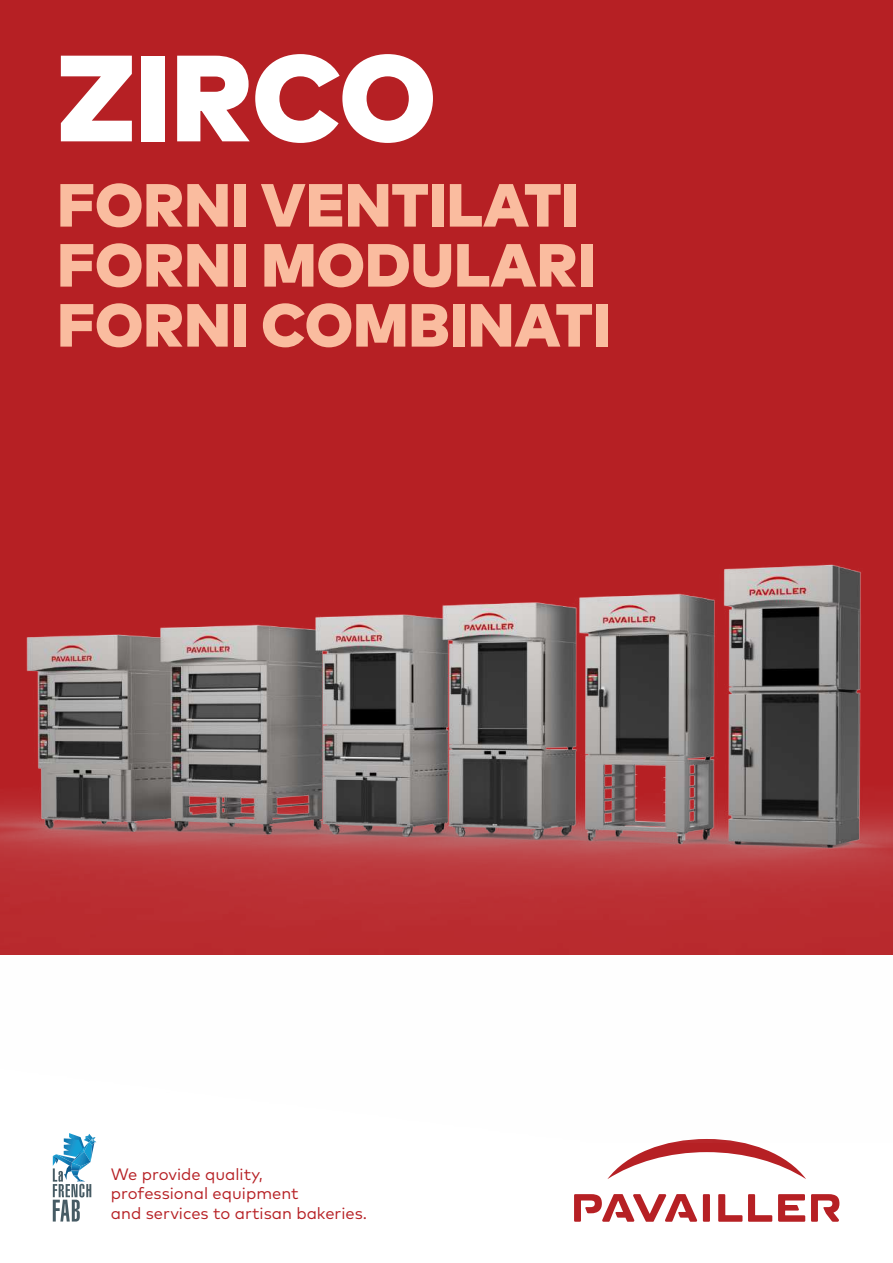
<style>
.page{position:relative;width:893px;height:1263px;background:#fff}
.page>*{position:absolute;margin:0;border:0;box-sizing:border-box;transform-origin:0 0}
.t1{font:900 122.4px "Mark Pro";letter-spacing:-.005em;color:#fff}
.t2{font:900 60.75px/60px "Mark Pro";letter-spacing:.005em;color:#fabc9f}
.t3{font:16.5px/19.5px "Mark Pro";color:#b62024}
</style>
<div class="page">
<div style="left:0;top:0;width:893px;height:955px;background:#b62024"></div>
<svg style="left:703px;top:1194px;width:7px;height:28px"></svg>
<svg style="left:718px;top:1194px;width:24px;height:28px"></svg>
<svg style="left:748px;top:1194px;width:24px;height:28px"></svg>
<svg style="left:778px;top:1194px;width:27px;height:28px"></svg>
<svg style="left:811px;top:1194px;width:28px;height:28px"></svg>
<svg style="left:574px;top:1194px;width:123px;height:28px"></svg>
<svg style="left:607px;top:1142px;width:199px;height:37px"></svg>
<svg style="left:53px;top:1142px;width:43px;height:79px"></svg>
<img style="left:0;top:564px;width:893px;height:578px">
<h1 class="t1" style="left:57px;top:3px;width:380px">ZIRCO</h1>
<h2 class="t2" style="left:57px;top:170px;width:555px">FORNI VENTILATI<br>FORNI MODULARI<br>FORNI COMBINATI</h2>
<p class="t3" style="left:111px;top:1163px;width:258px">We provide quality,<br>professional equipment<br>and services to artisan bakeries.</p>
</div>
